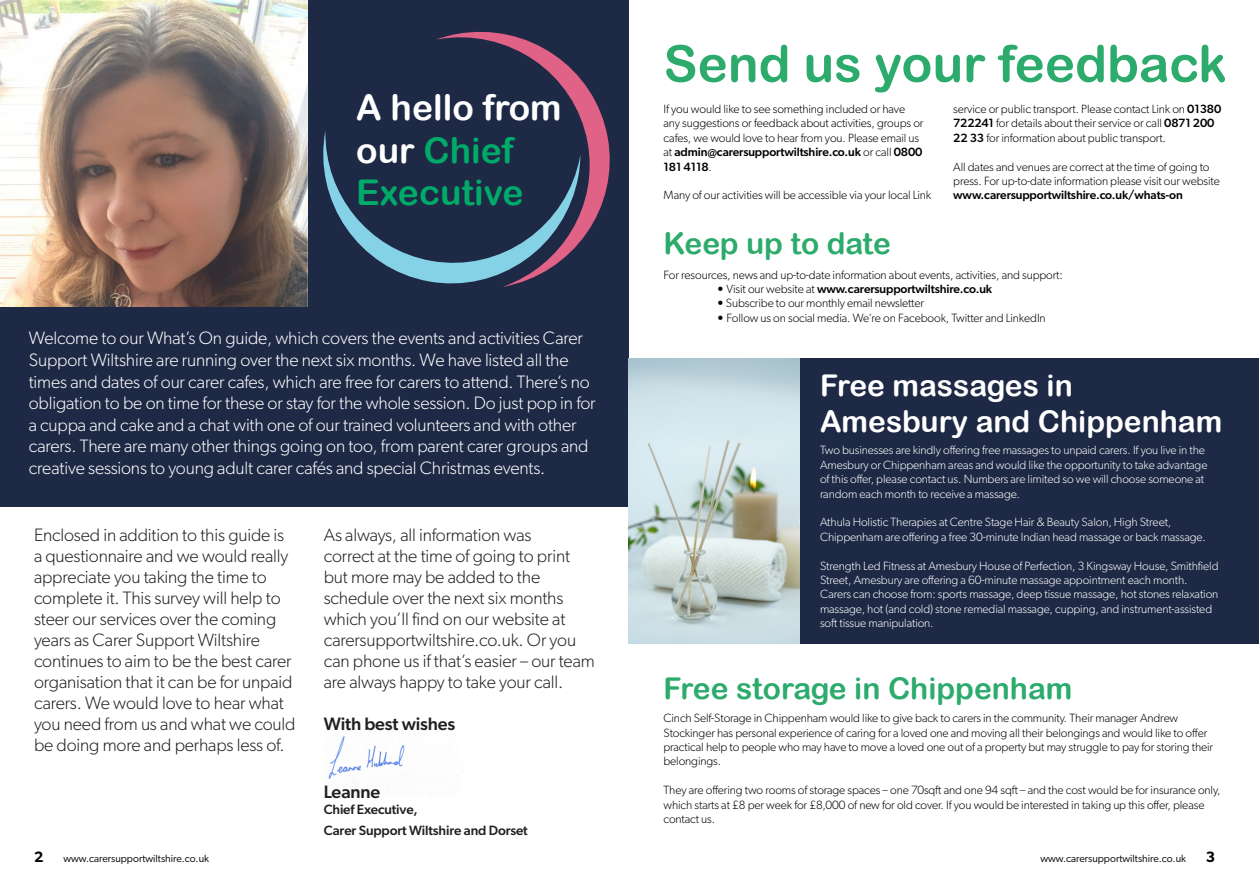
<style>
.page{position:relative;width:1259px;height:893px;background:#fff}
.page>*{position:absolute;margin:0;border:0;box-sizing:border-box;transform-origin:0 0}
.t1{font:51px "Arial Rounded MT Bold";color:#2cab6c}
.t2{font:35.55px/42.6px "Arial Rounded MT Bold";color:#00ab69}
.t3{font:30px "Arial Rounded MT Bold";color:#2cab6c}
.t4{font:30px "Arial Rounded MT Bold";color:#fff}
.t5{font:300 18px/21px "Gibson";letter-spacing:-.01em;color:#231f20}
.t6{font:300 18px/21.6px "Gibson";letter-spacing:-.01em;color:#fff}
.t7{font:500 18px "Gibson";letter-spacing:-.01em;color:#231f20}
.t8{font:600 15px "Gibson";color:#000}
.t9{font:500 13.5px/21px "Gibson";letter-spacing:-.01em;color:#231f20}
.t10{font:300 12px/14.4px "Gibson";letter-spacing:-.01em;color:#000}
.t11{font:300 12px/14.4px "Gibson";letter-spacing:-.01em;color:#fff}
.t12{font:500 12px "Gibson";letter-spacing:-.01em;color:#000}
.t13{font:10.5px "Gibson";color:#000}
.s1{color:#fff}
.s2{font-weight:500}
.s3{font-family:"Avenir Next"}
.s4{font-weight:300}
.s5{font-family:"Avenir Next";font-weight:500}
</style>
<div class="page">
<img style="left:328px;top:736px;width:135px;height:57px">
<div style="left:663px;top:358px;width:596px;height:285px;background:#1e2945"></div>
<div style="left:0;top:0;width:629px;height:507px;background:#1e2945"></div>
<img style="left:0;top:0;width:308px;height:307px">
<img style="left:629px;top:358px;width:170px;height:285px">
<svg style="left:436px;top:31px;width:174px;height:211px"></svg>
<svg style="left:323px;top:130px;width:257px;height:157px"></svg>
<h2 class="t2" style="left:356px;top:86px;width:207px"><span class="s1">A hello from our</span> Chief<br>Executive</h2>
<p class="t6" style="left:29px;top:327px;width:568px">Welcome to our What’s On guide, which covers the events and activities Carer Support Wiltshire are running over the next six months. We have listed all the times and dates of our carer cafes, which are free for carers to attend. There’s no obligation to be on time for these or stay for the whole session. Do just pop in for a cuppa and cake and a chat with one of our trained volunteers and with other carers. There are many other things going on too, from parent carer groups and creative sessions to young adult carer cafés and special Christmas events.</p>
<p class="t5" style="left:34px;top:524px;width:263px">Enclosed in addition to this guide is a questionnaire and we would really appreciate you taking the time to complete it. This survey will help to steer our services over the coming years as Carer Support Wiltshire continues to aim to be the best carer organisation that it can be for unpaid carers. We would love to hear what you need from us and what we could be doing more and perhaps less of.</p>
<p class="t5" style="left:324px;top:524px;width:273px">As always, all information was<br>correct at the time of going to print but more may be added to the schedule over the next six months which you’ll find on our website at carersupportwiltshire.co.uk. Or you can phone us if that’s easier – our team are always happy to take your call.</p>
<p class="t7" style="left:324px;top:713px;width:133px">With best wishes</p>
<p class="t7" style="left:324px;top:781px;width:58px">Leanne</p>
<p class="t9" style="left:324px;top:799px;width:205px">Chief Executive,<br>Carer Support Wiltshire and Dorset</p>
<p class="t1" style="left:663px;top:34px;width:565px">Send us your feedback</p>
<p class="t10" style="left:663px;top:101px;width:261px">If you would like to see something included or have any suggestions or feedback about activities, groups or cafes, we would love to hear from you. Please email us at <span class="s2">admin@carersupportwiltshire.co.uk</span> or call <span class="s2">0800<br>181 4118</span>.</p>
<p class="t10" style="left:663px;top:188px;width:269px">Many of our activities will be accessible via your local Link</p>
<p class="t3" style="left:663px;top:226px;width:229px">Keep up to date</p>
<p class="t10" style="left:953px;top:101px;width:269px">service or public transport. Please contact Link on <span class="s2">01380<br>722241</span> for details about their service or call <span class="s2">0871 200<br>22 33</span> for information about public transport.</p>
<p class="t10" style="left:953px;top:159px;width:268px">All dates and venues are correct at the time of going to press. For up-to-date information please visit our website</p>
<p class="t12" style="left:953px;top:188px;width:231px">www.carersupportwiltshire.co.uk/whats-on</p>
<p class="t10" style="left:663px;top:267px;width:401px">For resources, news and up-to-date information about events, activities, and support:</p>
<p class="t12" style="left:717px;top:282px;width:276px"><span class="s3">•</span> <span class="s4">Visit our website at</span> www.carersupportwiltshire.co.uk</p>
<p class="t10" style="left:717px;top:296px;width:208px"><span class="s5">•</span> Subscribe to our monthly email newsletter</p>
<p class="t10" style="left:717px;top:310px;width:330px"><span class="s5">•</span> Follow us on social media. We’re on Facebook, Twitter and LinkedIn</p>
<p class="t4" style="left:820px;top:368px;width:254px">Free massages in</p>
<p class="t4" style="left:820px;top:404px;width:404px">Amesbury and Chippenham</p>
<p class="t11" style="left:820px;top:443px;width:389px">Two businesses are kindly offering free massages to unpaid carers. If you live in the Amesbury or Chippenham areas and would like the opportunity to take advantage of this offer, please contact us. Numbers are limited so we will choose someone at random each month to receive a massage.</p>
<p class="t11" style="left:820px;top:515px;width:387px">Athula Holistic Therapies at Centre Stage Hair &amp; Beauty Salon, High Street,<br>Chippenham are offering a free 30-minute Indian head massage or back massage.</p>
<p class="t11" style="left:820px;top:558px;width:400px">Strength Led Fitness at Amesbury House of Perfection, 3 Kingsway House, Smithfield Street, Amesbury are offering a 60-minute massage appointment each month.<br>Carers can choose from: sports massage, deep tissue massage, hot stones relaxation massage, hot (and cold) stone remedial massage, cupping, and instrument-assisted soft tissue manipulation.</p>
<p class="t3" style="left:663px;top:671px;width:410px">Free storage in Chippenham</p>
<p class="t10" style="left:663px;top:711px;width:551px">Cinch Self-Storage in Chippenham would like to give back to carers in the community. Their manager Andrew Stockinger has personal experience of caring for a loved one and moving all their belongings and would like to offer practical help to people who may have to move a loved one out of a property but may struggle to pay for storing their belongings.</p>
<p class="t10" style="left:663px;top:783px;width:558px">They are offering two rooms of storage spaces – one 70sqft and one 94 sqft – and the cost would be for insurance only, which starts at £8 per week for £8,000 of new for old cover. If you would be interested in taking up this offer, please contact us.</p>
<p class="t8" style="left:34px;top:847px;width:11px">2</p>
<p class="t13" style="left:63px;top:852px;width:147px">www.carersupportwiltshire.co.uk</p>
<p class="t13" style="left:1040px;top:852px;width:147px">www.carersupportwiltshire.co.uk</p>
<p class="t8" style="left:1205px;top:847px;width:11px">3</p>
</div>
